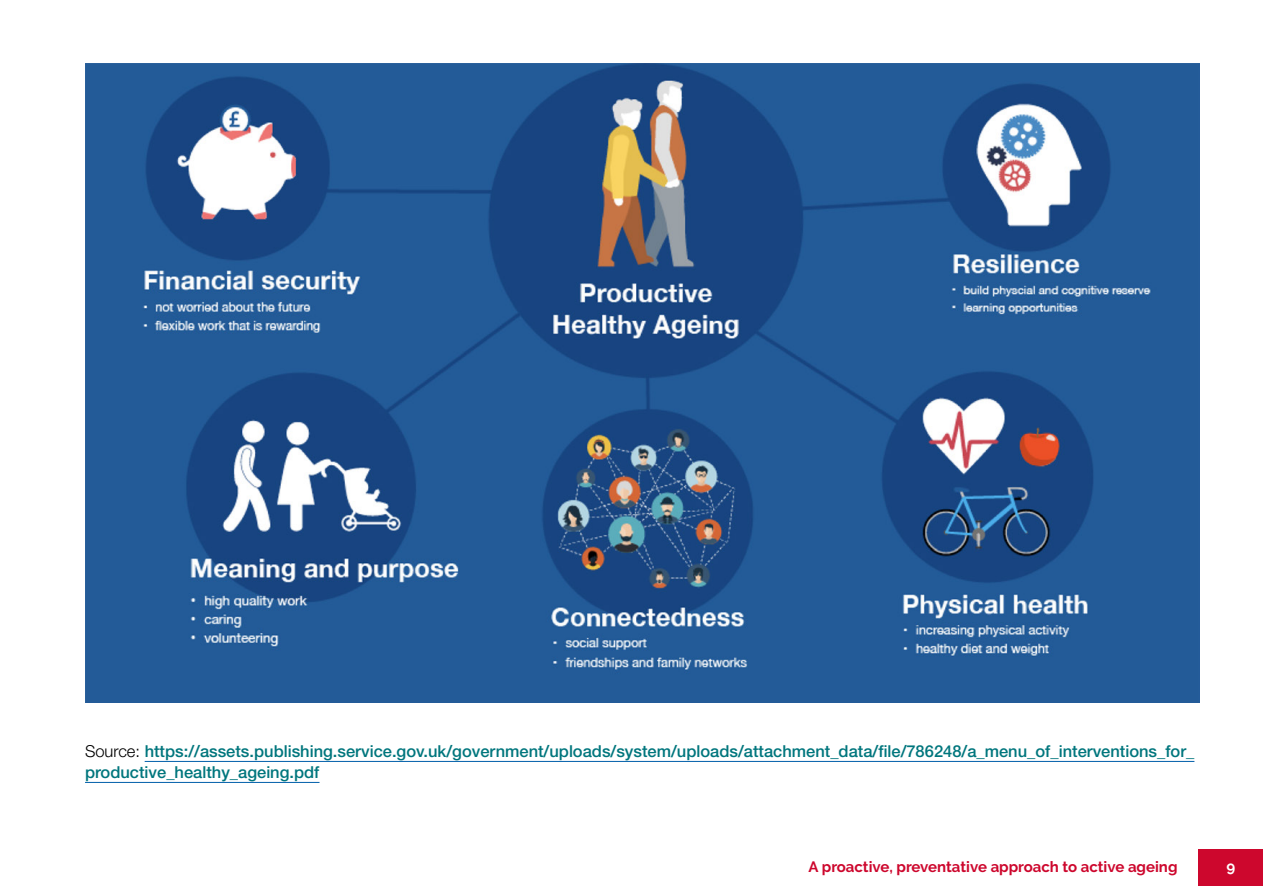
<style>
.page{position:relative;width:1263px;height:893px;background:#fff}
.page>*{position:absolute;margin:0;border:0;box-sizing:border-box;transform-origin:0 0}
.TWC_Body_text{font:500 16.5px/21px "Helvetica Neue LT Std";color:#00767d}
.t1{font:700 15px "Raleway";color:#cd072d}
.t2{font:700 15px "Raleway";color:#fff}
.s1{font-weight:300;color:#000}
</style>
<div class="page">
<div style="left:1199px;top:849px;width:64px;height:37px;background:#cd072d"></div>
<hr style="left:145px;top:761px;width:1049px;height:1px;background:#005faa">
<hr style="left:85px;top:782px;width:234px;height:1px;background:#005faa">
<img style="left:85px;top:64px;width:1114px;height:639px">
<p class="TWC_Body_text" style="left:85px;top:740px;width:1111px"><span class="s1">Source:</span> https://assets.publishing.service.gov.uk/government/uploads/system/uploads/attachment_data/file/786248/a_menu_of_interventions_for_ productive_healthy_ageing.pdf</p>
<p class="t1" style="left:809px;top:858px;width:370px">A proactive, preventative approach to active ageing</p>
<p class="t2" style="left:1226px;top:858px;width:10px">9</p>
</div>
